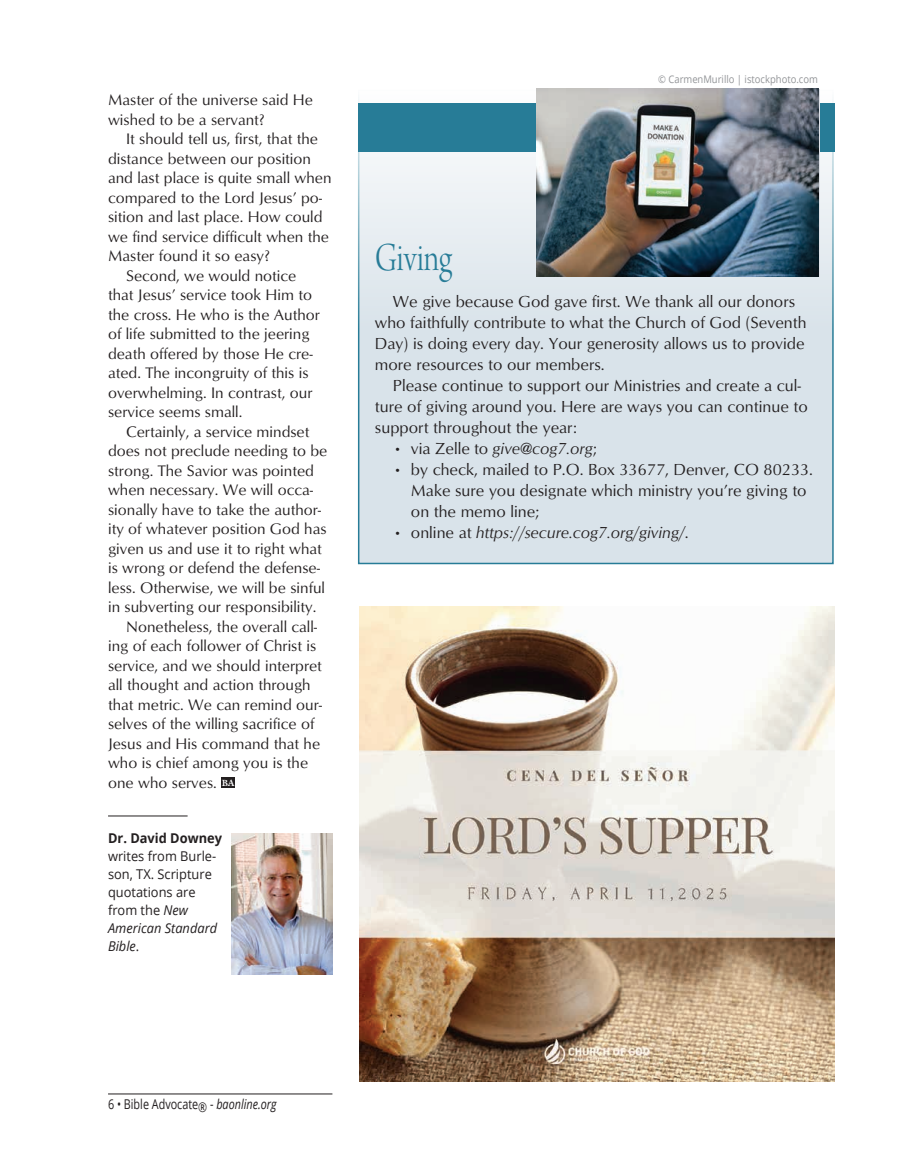
<style>
.page{position:relative;width:905px;height:1175px;background:#fff}
.page>*{position:absolute;margin:0;border:0;box-sizing:border-box;transform-origin:0 0}
.Atricle_-_Sidebar_Titles{font:42px "Arno Pro Light Display";letter-spacing:-.005em;color:#277c97;scale:.8 1}
.Article_-_Main_text_10_5x13{font:16.5px/21px "Optimum";color:#231f20}
.Article_-_Main_text_10_5x13-2{font:italic 16.5px "Optimum";color:#231f20}
.Article_-_Main_text_10_5x13-3{font:15.75px/19.5px "Optimum";color:#231f20}
.Article_-_Bio{font:13.5px/18px "Open Sans";color:#231f20;scale:.95 1}
.Article_-_Bio-2{font:13.5px "Open Sans";color:#231f20;scale:.8 1}
.t1{font:10.5px "Open Sans";color:#939598;scale:.9 1}
.t2{font:700 9px "Galliard Pro";color:#fff}
.s1{font-weight:700}
.s2{font-style:italic}
.s3{font-style:normal}
</style>
<div class="page">
<hr style="left:108px;top:1093px;width:224px;height:1px;background:#231f20">
<div style="left:358px;top:89px;width:475px;height:475px;background:#d9e3ea;border:2px solid #277c97"></div>
<hr style="left:108px;top:815px;width:80px;height:1px;background:#231f20">
<div style="left:221px;top:777px;width:14px;height:11px;background:#231f20"></div>
<img style="left:360px;top:606px;width:474px;height:475px">
<div style="left:358px;top:104px;width:476px;height:48px;background:#277c97"></div>
<img style="left:536px;top:89px;width:282px;height:187px">
<img style="left:231px;top:833px;width:101px;height:141px">
<p class="Article_-_Main_text_10_5x13-3" style="left:108px;top:89px;width:206px">Master of the universe said He wished to be a servant?</p>
<p class="Article_-_Main_text_10_5x13-3" style="left:108px;top:128px;width:225px;text-indent:18px">It should tell us, first, that the distance between our position and last place is quite small when compared to the Lord Jesus’ po&shy;sition and last place. How could we find service difficult when the<br>Master found it so easy?</p>
<p class="Article_-_Main_text_10_5x13-3" style="left:108px;top:265px;width:213px;text-indent:18px">Second, we would notice that Jesus’ service took Him to the cross. He who is the Author of life submitted to the jeering death offered by those He cre&shy;ated. The incongruity of this is overwhelming. In contrast, our service seems small.</p>
<p class="Article_-_Main_text_10_5x13-3" style="left:108px;top:421px;width:221px;text-indent:18px">Certainly, a service mindset does not preclude needing to be strong. The Savior was pointed when necessary. We will occa&shy;sionally have to take the author&shy;ity of whatever position God has given us and use it to right what is wrong or defend the defense&shy;less. Otherwise, we will be sinful in subverting our responsibility.</p>
<p class="Article_-_Main_text_10_5x13-3" style="left:108px;top:616px;width:216px;text-indent:18px">Nonetheless, the overall call&shy;ing of each follower of Christ is service, and we should interpret all thought and action through that metric. We can remind our&shy;selves of the willing sacrifice of<br>Jesus and His command that he who is chief among you is the one who serves.</p>
<p class="t2" style="left:222px;top:777px;width:14px">BA</p>
<p class="Article_-_Bio" style="left:108px;top:829px;width:121px"><span class="s1">Dr. David Downey </span>writes from Burle&shy;son, TX. Scripture quotations are from the <span class="s2">New<br>American Standard<br>Bible</span>.</p>
<p class="t1" style="left:658px;top:72px;width:179px">© CarmenMurillo | istockphoto.com</p>
<p class="Atricle_-_Sidebar_Titles" style="left:375px;top:234px;width:98px">Giving</p>
<p class="Article_-_Main_text_10_5x13" style="left:375px;top:291px;width:433px;text-indent:18px">We give because God gave first. We thank all our donors who faithfully contribute to what the Church of God (Seventh Day) is doing every day. Your generosity allows us to provide more resources to our members.</p>
<p class="Article_-_Main_text_10_5x13" style="left:375px;top:375px;width:434px;text-indent:18px">Please continue to support our Ministries and create a cul&shy;ture of giving around you. Here are ways you can continue to support throughout the year:</p>
<p class="Article_-_Main_text_10_5x13-2" style="left:393px;top:439px;width:205px"><span class="s3">• via Zelle to</span> give@cog7.org<span class="s3">;</span></p>
<p class="Article_-_Main_text_10_5x13" style="left:411px;top:459px;width:403px;text-indent:-18px">• by check, mailed to P.O. Box 33677, Denver, CO 80233.<br>Make sure you designate which ministry you’re giving to on the memo line;</p>
<p class="Article_-_Main_text_10_5x13-2" style="left:393px;top:523px;width:297px"><span class="s3">• online at</span> https://secure.cog7.org/giving/<span class="s3">.</span></p>
<p class="Article_-_Bio-2" style="left:108px;top:1094px;width:212px">6 • Bible Advocate® - <span class="s2">baonline.org</span></p>
</div>
